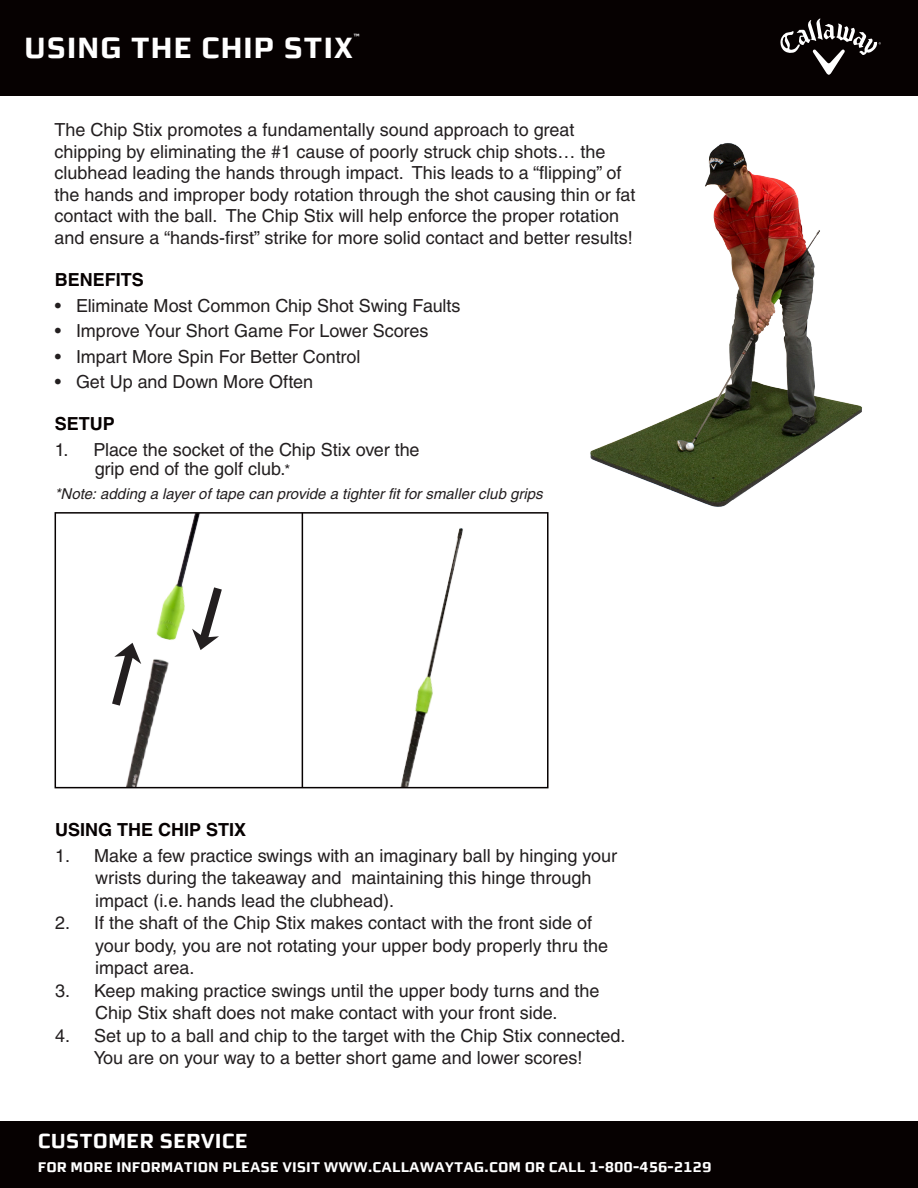
<style>
.page{position:relative;width:918px;height:1188px;background:#fff}
.page>*{position:absolute;margin:0;border:0;box-sizing:border-box;transform-origin:0 0}
.t1{font:700 34.5px "Morgan Sn Caps";letter-spacing:.015em;color:#fff}
.t2{font:700 24px "Morgan Sn Caps";color:#fff}
.t3{font:18px/22.5px "Helvetica";color:#231f20}
.t4{font:700 18px "Helvetica";color:#060101}
.t5{font:700 16.5px "Morgan Sn Caps";color:#fff}
.t6{font:italic 15px "Helvetica";color:#231f20}
.t7{font:700 10.5px "Morgan Sn Caps";color:#fff}
.s1{font-size:15px}
</style>
<div class="page">
<img style="left:590px;top:143px;width:272px;height:364px">
<div style="left:0;top:0;width:918px;height:96px;background:#060101"></div>
<svg style="left:780px;top:18px;width:101px;height:57px"></svg>
<div style="left:0;top:1122px;width:918px;height:66px;background:#060101"></div>
<img style="left:126px;top:642px;width:43px;height:143px">
<img style="left:145px;top:515px;width:55px;height:135px">
<svg style="left:112px;top:643px;width:29px;height:63px"></svg>
<svg style="left:192px;top:587px;width:30px;height:63px"></svg>
<img style="left:401px;top:528px;width:62px;height:257px">
<div style="left:55px;top:512px;width:494px;height:276px;border:2px solid #060101"></div>
<hr style="left:302px;top:513px;width:1px;height:275px;background:#060101">
<p class="t7" style="left:353px;top:33px;width:8px">™</p>
<h1 class="t1" style="left:24px;top:30px;width:330px">USING THE CHIP STIX</h1>
<p class="t3" style="left:55px;top:119px;width:582px;line-height:21.6px">The Chip Stix promotes a fundamentally sound approach to great chipping by eliminating the #1 cause of poorly struck chip shots… the clubhead leading the hands through impact. This leads to a “flipping” of the hands and improper body rotation through the shot causing thin or fat contact with the ball. The Chip Stix will help enforce the proper rotation and ensure a “hands-first” strike for more solid contact and better results!</p>
<p class="t4" style="left:55px;top:269px;width:91px">BENEFITS</p>
<p class="t3" style="left:55px;top:294px;width:407px">• Eliminate Most Common Chip Shot Swing Faults</p>
<p class="t3" style="left:55px;top:319px;width:375px">• Improve Your Short Game For Lower Scores</p>
<p class="t3" style="left:55px;top:345px;width:307px">• Impart More Spin For Better Control</p>
<p class="t3" style="left:55px;top:371px;width:260px">• Get Up and Down More Often</p>
<p class="t4" style="left:55px;top:413px;width:62px">SETUP</p>
<p class="t3" style="left:95px;top:440px;width:326px;line-height:19.5px;text-indent:-40px">1. Place the socket of the Chip Stix over the grip end of the golf club.<span class="s1">*</span></p>
<p class="t6" style="left:55px;top:485px;width:489px">*Note: adding a layer of tape can provide a tighter fit for smaller club grips</p>
<p class="t4" style="left:55px;top:819px;width:193px">USING THE CHIP STIX</p>
<p class="t3" style="left:95px;top:844px;width:523px;text-indent:-40px">1. Make a few practice swings with an imaginary ball by hinging your wrists during the takeaway and maintaining this hinge through impact (i.e. hands lead the clubhead).</p>
<p class="t3" style="left:95px;top:911px;width:514px;text-indent:-40px">2. If the shaft of the Chip Stix makes contact with the front side of your body, you are not rotating your upper body properly thru the impact area.</p>
<p class="t3" style="left:55px;top:979px;width:546px;text-align:center">3. Keep making practice swings until the upper body turns and the<br>Chip Stix shaft does not make contact with your front side.</p>
<p class="t3" style="left:55px;top:1024px;width:572px;text-align:center">4. Set up to a ball and chip to the target with the Chip Stix connected.<br>You are on your way to a better short game and lower scores!</p>
<h2 class="t2" style="left:38px;top:1128px;width:212px">CUSTOMER SERVICE</h2>
<p class="t5" style="left:38px;top:1158px;width:675px">FOR MORE INFORMATION PLEASE VISIT WWW.CALLAWAYTAG.COM OR CALL 1-800-456-2129</p>
</div>
